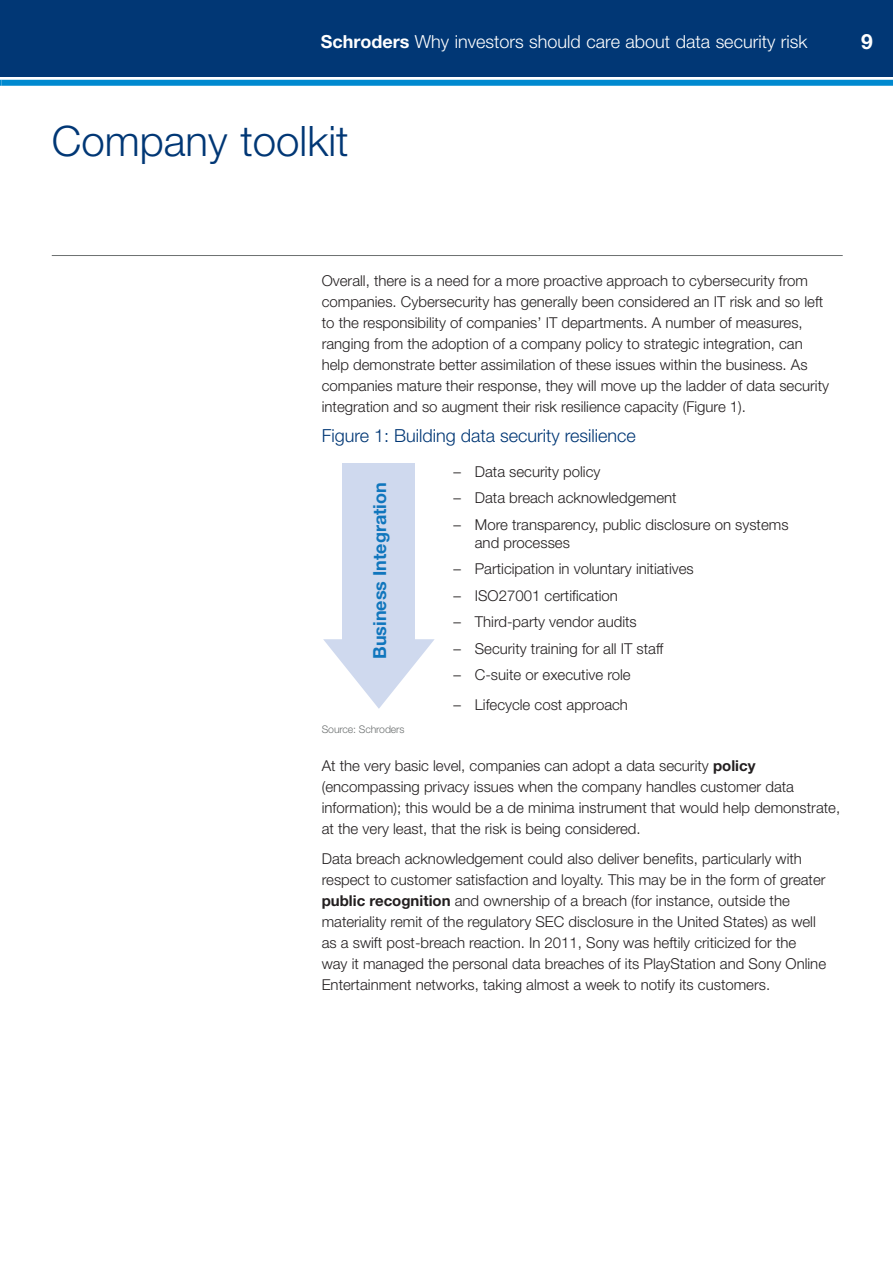
<style>
.page{position:relative;width:893px;height:1263px;background:#fff}
.page>*{position:absolute;margin:0;border:0;box-sizing:border-box;transform-origin:0 0}
.t1{font:300 42px "Helvetica Neue";color:#013775}
.t2{font:700 21px "Helvetica Neue";color:#fff}
.t3{font:300 18px "Helvetica Neue";color:#fff}
.Figure_heading{font:300 18px "Helvetica Neue";color:#013775}
.Figure_heading-2{font:700 18px "Helvetica Neue";color:#1076bd}
.Body_text_10_14pt{font:300 15px/21px "Helvetica Neue";color:#231f20}
.t4{font:300 10.5px "Helvetica Neue";letter-spacing:-.01em;color:#6d7171}
.s1{font-weight:700}
</style>
<div class="page">
<div style="left:1px;top:0;width:892px;height:77px;background:#013775"></div>
<hr style="left:0;top:0;width:1px;height:77px;background:#013775">
<div style="left:1px;top:80px;width:892px;height:6px;background:#0089cf"></div>
<hr style="left:52px;top:255px;width:791px;height:1px;background:#6d7171">
<div style="left:343px;top:463px;width:72px;height:184px;background:#cfd9ee"></div>
<svg style="left:323px;top:639px;width:112px;height:70px"></svg>
<p class="t3" style="left:321px;top:30px;width:488px"><span class="s1">Schroders</span> Why investors should care about data security risk</p>
<h2 class="t2" style="left:861px;top:28px;width:13px">9</h2>
<p class="t1" style="left:52px;top:116px;width:298px">Company toolkit</p>
<p class="Body_text_10_14pt" style="left:322px;top:270px;width:509px">Overall, there is a need for a more proactive approach to cybersecurity from companies. Cybersecurity has generally been considered an IT risk and so left to the responsibility of companies’ IT departments. A number of measures, ranging from the adoption of a company policy to strategic integration, can help demonstrate better assimilation of these issues within the business. As companies mature their response, they will move up the ladder of data security integration and so augment their risk resilience capacity (Figure 1).</p>
<p class="Figure_heading" style="left:322px;top:424px;width:316px">Figure 1: Building data security resilience</p>
<p class="Body_text_10_14pt" style="left:454px;top:460px;width:148px">– Data security policy</p>
<p class="Body_text_10_14pt" style="left:454px;top:487px;width:225px">– Data breach acknowledgement</p>
<p class="Body_text_10_14pt" style="left:475px;top:515px;width:315px;line-height:18px;text-indent:-21px">– More transparency, public disclosure on systems and processes</p>
<p class="Body_text_10_14pt" style="left:454px;top:558px;width:242px">– Participation in voluntary initiatives</p>
<p class="Body_text_10_14pt" style="left:454px;top:584px;width:166px">– ISO27001 certification</p>
<p class="Body_text_10_14pt" style="left:454px;top:611px;width:185px">– Third-party vendor audits</p>
<p class="Body_text_10_14pt" style="left:454px;top:637px;width:211px">– Security training for all IT staff</p>
<p class="Body_text_10_14pt" style="left:454px;top:664px;width:179px">– C-suite or executive role</p>
<p class="Body_text_10_14pt" style="left:454px;top:693px;width:176px">– Lifecycle cost approach</p>
<p class="t4" style="left:322px;top:723px;width:84px">Source: Schroders</p>
<p class="Body_text_10_14pt" style="left:322px;top:755px;width:520px">At the very basic level, companies can adopt a data security <span class="s1">policy </span>(encompassing privacy issues when the company handles customer data information); this would be a de minima instrument that would help demonstrate, at the very least, that the risk is being considered.</p>
<p class="Body_text_10_14pt" style="left:322px;top:847px;width:506px">Data breach acknowledgement could also deliver benefits, particularly with respect to customer satisfaction and loyalty. This may be in the form of greater <span class="s1">public recognition</span> and ownership of a breach (for instance, outside the materiality remit of the regulatory SEC disclosure in the United States) as well as a swift post-breach reaction. In 2011, Sony was heftily criticized for the<br>way it managed the personal data breaches of its PlayStation and Sony Online Entertainment networks, taking almost a week to notify its customers.</p>
<p class="Figure_heading-2" style="left:369px;top:659px;width:178px;rotate:-90deg">Business Integration</p>
</div>
